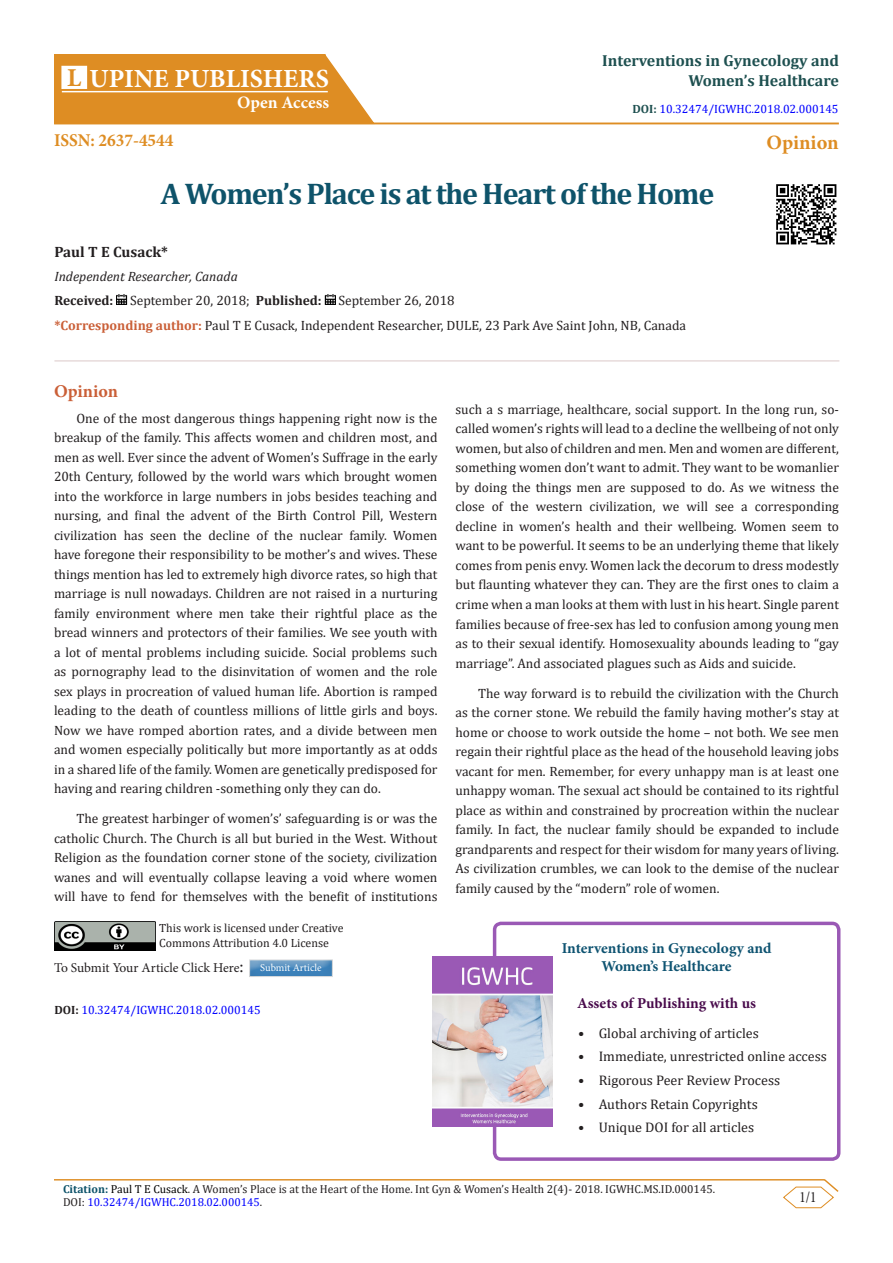
<style>
.page{position:relative;width:893px;height:1263px;background:#fff}
.page>*{position:absolute;margin:0;border:0;box-sizing:border-box;transform-origin:0 0}
.t1{font:700 30px "Cambria";letter-spacing:-.04em;color:#0e536a}
.t2{font:700 26.1px "Minion Pro";color:#fff}
.t3{font:700 20.4px "Minion Pro";color:#de8d23}
.t4{font:700 18px "Minion Pro";color:#de8d23;scale:.96 1}
.t5{font:700 18px "Minion Pro";color:#ca5f37}
.t6{font:700 17.4px "Minion Pro";color:#fff}
.t7{font:700 16.05px/19.6px "Cambria";color:#1e5050;text-align:right}
.t8{font:15.75px "Minion Pro";color:#231f20;scale:.83 1}
.t9{font:700 15.15px/18.1px "Minion Pro";letter-spacing:-.005em;color:#0e5371;text-align:center}
.t10{font:700 15.15px "Minion Pro";color:#480a4b}
.t11{font:700 15px "Cambria";color:#231f20}
.t12{font:13.95px "Cambria";color:#231f20}
.List_Paragraph{font:13.5px/19.5px "Cambria";color:#231f20;text-align:justify}
.t13{font:13.5px "Minion Pro";letter-spacing:-.005em;color:#231f20}
.t14{font:italic 13.5px "Cambria";color:#231f20}
.t15{font:12px "Cambria";color:#00f}
.t16{font:11.85px "Cambria";color:#231f20}
.t17{font:11.55px/13.8px "Cambria";color:#231f20}
.t18{font:10.5px "Minion Pro";letter-spacing:-.005em;color:#fff}
.s1{font-size:25.8px;color:#de8d23}
.s2{font-weight:700;color:#1e5050}
.s3{font-weight:700}
.s4{font-weight:700;color:#ca5f37}
.s5{font-size:18px}
.s6{font-weight:700;color:#231f20}
.s7{font-weight:700;color:#0e536a}
.s8{color:#000}
.s9{color:#00f}
</style>
<div class="page">
<hr style="left:54px;top:1179px;width:771px;height:1px;background:#de8d23">
<svg style="left:783px;top:1179px;width:56px;height:29px"></svg>
<svg style="left:116px;top:294px;width:11px;height:11px"></svg>
<svg style="left:325px;top:294px;width:10px;height:11px"></svg>
<hr style="left:54px;top:123px;width:785px;height:1px;background:#de8d23">
<svg style="left:54px;top:54px;width:322px;height:71px;background:#e19838"></svg>
<hr style="left:62px;top:91px;width:266px;height:1px;background:#fff">
<div style="left:62px;top:66px;width:24px;height:22px;background:#fff"></div>
<div style="left:61px;top:66px;width:26px;height:23px;border:1px solid #fff"></div>
<img style="left:776px;top:184px;width:61px;height:61px">
<hr style="left:54px;top:360px;width:785px;height:2px;background:#e7dbdb">
<div style="left:493px;top:922px;width:347px;height:239px;border:3px solid #9a59b5;border-radius:7px"></div>
<img style="left:432px;top:956px;width:120px;height:170px">
<img style="left:54px;top:922px;width:102px;height:28px">
<div style="left:247px;top:957px;width:87px;height:18px;background:#fff;opacity:.75"></div>
<div style="left:247px;top:960px;width:87px;height:18px;background:#231f20;opacity:.19"></div>
<p class="t2" style="left:67px;top:60px;width:263px"><span class="s1">L</span> UPINE PUBLISHERS</p>
<p class="t6" style="left:237px;top:90px;width:94px">Open Access</p>
<p class="t7" style="left:602px;top:51px;width:238px">Interventions in Gynecology and<br>Women’s Healthcare</p>
<p class="t15" style="left:632px;top:102px;width:208px"><span class="s2">DOI:</span> 10.32474/IGWHC.2018.02.000145</p>
<p class="t4" style="left:54px;top:128px;width:126px">ISSN: 2637-4544</p>
<p class="t3" style="left:766px;top:128px;width:74px">Opinion</p>
<p class="t1" style="left:161px;top:173px;width:555px">A Women’s Place is at the Heart of the Home</p>
<p class="t11" style="left:54px;top:241px;width:115px">Paul T E Cusack*</p>
<p class="t14" style="left:54px;top:267px;width:185px">Independent Researcher, Canada</p>
<p class="List_Paragraph" style="left:54px;top:290px;width:402px"><span class="s3">Received:</span> September 20, 2018; <span class="s3">Published:</span> September 26, 2018</p>
<p class="List_Paragraph" style="left:54px;top:316px;width:633px"><span class="s4">*Corresponding author:</span> Paul T E Cusack, Independent Researcher, DULE, 23 Park Ave Saint John, NB, Canada</p>
<p class="t5" style="left:54px;top:379px;width:65px">Opinion</p>
<p class="List_Paragraph" style="left:54px;top:408px;width:385px;text-indent:22px">One of the most dangerous things happening right now is the breakup of the family. This affects women and children most, and men as well. Ever since the advent of Women’s Suffrage in the early 20th Century, followed by the world wars which brought women into the workforce in large numbers in jobs besides teaching and nursing, and final the advent of the Birth Control Pill, Western civilization has seen the decline of the nuclear family. Women have foregone their responsibility to be mother’s and wives. These things mention has led to extremely high divorce rates, so high that marriage is null nowadays. Children are not raised in a nurturing family environment where men take their rightful place as the bread winners and protectors of their families. We see youth with a lot of mental problems including suicide. Social problems such as pornography lead to the disinvitation of women and the role sex plays in procreation of valued human life. Abortion is ramped leading to the death of countless millions of little girls and boys.<br>Now we have romped abortion rates, and a divide between men and women especially politically but more importantly as at odds in a shared life of the family. Women are genetically predisposed for having and rearing children -something only they can do.</p>
<p class="List_Paragraph" style="left:54px;top:809px;width:385px;text-indent:22px">The greatest harbinger of women’s’ safeguarding is or was the catholic Church. The Church is all but buried in the West. Without Religion as the foundation corner stone of the society, civilization wanes and will eventually collapse leaving a void where women will have to fend for themselves with the benefit of institutions</p>
<p class="t16" style="left:159px;top:921px;width:186px">This work is licensed under Creative</p>
<p class="t16" style="left:159px;top:936px;width:171px">Commons Attribution 4.0 License</p>
<p class="t13" style="left:54px;top:958px;width:191px">To Submit Your Article Click Here<span class="s5">:</span></p>
<p class="t18" style="left:260px;top:961px;width:63px">Submit Article</p>
<p class="t15" style="left:54px;top:1002px;width:208px"><span class="s6">DOI:</span> 10.32474/IGWHC.2018.02.000145</p>
<p class="List_Paragraph" style="left:455px;top:400px;width:385px">such a s marriage, healthcare, social support. In the long run, so&shy;called women’s rights will lead to a decline the wellbeing of not only women, but also of children and men. Men and women are different, something women don’t want to admit. They want to be womanlier by doing the things men are supposed to do. As we witness the close of the western civilization, we will see a corresponding decline in women’s health and their wellbeing. Women seem to want to be powerful. It seems to be an underlying theme that likely comes from penis envy. Women lack the decorum to dress modestly but flaunting whatever they can. They are the first ones to claim a crime when a man looks at them with lust in his heart. Single parent families because of free-sex has led to confusion among young men as to their sexual identify. Homosexuality abounds leading to “gay marriage”. And associated plagues such as Aids and suicide.</p>
<p class="List_Paragraph" style="left:455px;top:683px;width:385px;text-indent:22px">The way forward is to rebuild the civilization with the Church as the corner stone. We rebuild the family having mother’s stay at home or choose to work outside the home – not both. We see men regain their rightful place as the head of the household leaving jobs vacant for men. Remember, for every unhappy man is at least one unhappy woman. The sexual act should be contained to its rightful place as within and constrained by procreation within the nuclear family. In fact, the nuclear family should be expanded to include grandparents and respect for their wisdom for many years of living.<br>As civilization crumbles, we can look to the demise of the nuclear family caused by the “modern” role of women.</p>
<p class="t9" style="left:562px;top:939px;width:211px">Interventions in Gynecology and<br>Women’s Healthcare</p>
<p class="t10" style="left:577px;top:992px;width:180px">Assets of Publishing with us</p>
<p class="t12" style="left:578px;top:1024px;width:182px">• Global archiving of articles</p>
<p class="t12" style="left:578px;top:1048px;width:250px">• Immediate, unrestricted online access</p>
<p class="t12" style="left:578px;top:1072px;width:203px">• Rigorous Peer Review Process</p>
<p class="t12" style="left:578px;top:1095px;width:181px">• Authors Retain Copyrights</p>
<p class="t12" style="left:578px;top:1119px;width:177px">• Unique DOI for all articles</p>
<p class="t17" style="left:63px;top:1181px;width:654px"><span class="s7">Citation:</span> <span class="s8">Paul T E Cusack</span>. A Women’s Place is at the Heart of the Home. Int Gyn &amp; Women’s Health 2(4)- 2018. IGWHC.MS.ID.000145.<br>DOI: <span class="s9">10.32474/IGWHC.2018.02.000145</span>.</p>
<p class="t8" style="left:799px;top:1186px;width:22px">1/1</p>
</div>
